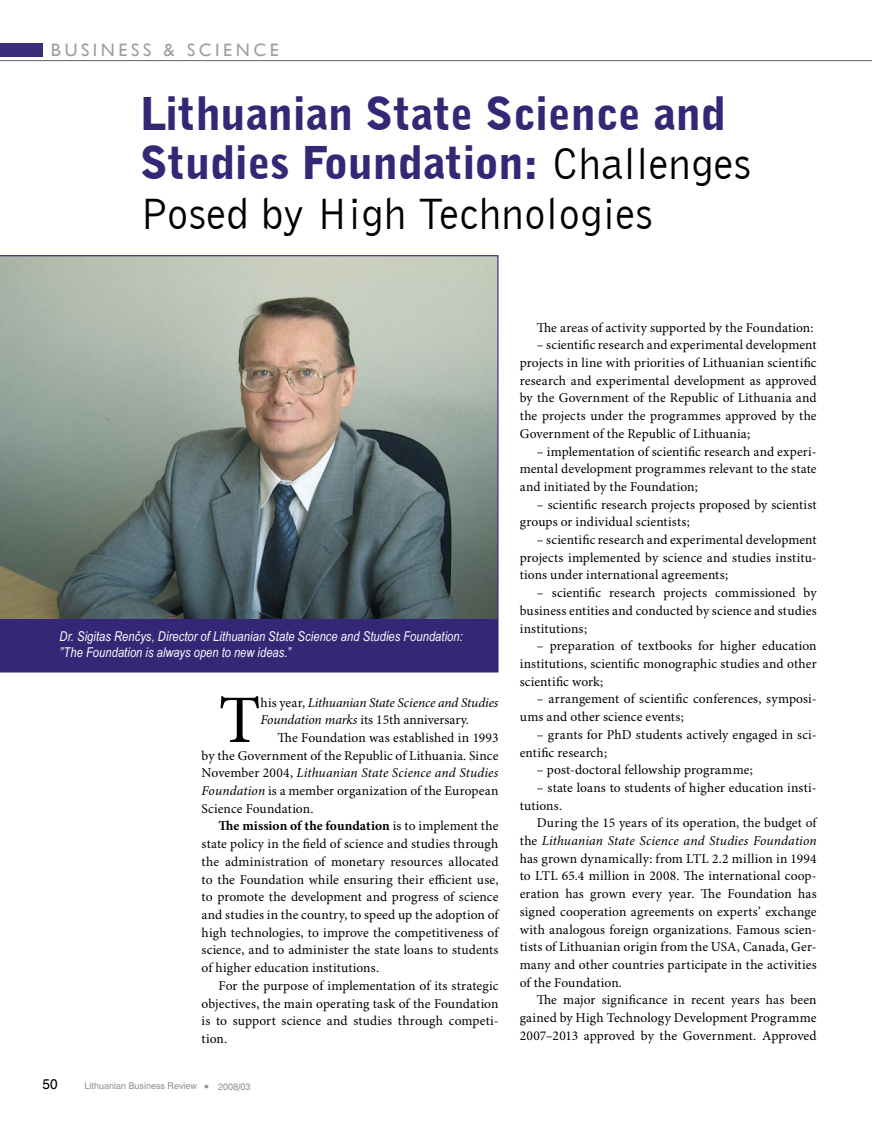
<style>
.page{position:relative;width:872px;height:1127px;background:#fff}
.page>*{position:absolute;margin:0;border:0;box-sizing:border-box;transform-origin:0 0}
.tekstas{font:67.95px "Minion Pro";color:#000}
.tekstas-2{font:900 45px "Bell Gothic BT";color:#342876}
.tekstas-3{font:45px "Bell Gothic BT";color:#000}
.tekstas-4{font:18px "Gill Sans";letter-spacing:.2em;color:#9f9f9f}
.tekstas-5{font:13.5px/17.7px "Minion Pro";letter-spacing:.005em;color:#000;text-align:justify}
.tekstas-6{font:italic 13.5px "Arial Narrow";letter-spacing:.01em;color:#fff}
.tekstas-7{font:italic 13.5px/17.7px "Minion Pro";letter-spacing:-.01em;color:#000}
.tekstas-8{font:13.5px "Helvetica Normal";color:#000}
.tekstas-9{font:9px "Helvetica Normal";color:#939393}
.s1{font-weight:400;color:#000}
.s2{font-style:normal}
.s3{font-style:italic}
.s4{font-weight:700}
.s5{font-size:19.5px}
</style>
<div class="page">
<hr style="left:0;top:60px;width:872px;height:1px;background:#636363">
<div style="left:0;top:43px;width:43px;height:13px;background:#392e7a"></div>
<svg style="left:0;top:255px;width:498px;height:417px;background:#7c8287"></svg>
<p class="tekstas-4" style="left:51px;top:39px;width:229px">BUSINESS &amp; SCIENCE</p>
<p class="tekstas-2" style="left:140px;top:86px;width:587px">Lithuanian State Science and</p>
<p class="tekstas-2" style="left:140px;top:135px;width:612px">Studies Foundation: <span class="s1">Challenges</span></p>
<p class="tekstas-3" style="left:140px;top:186px;width:514px">Posed by High Technologies</p>
<p class="tekstas-6" style="left:60px;top:626px;width:405px">Dr. Sigitas Renčys, Director of Lithuanian State Science and Studies Foundation:</p>
<p class="tekstas-6" style="left:60px;top:643px;width:233px">”The Foundation is always open to new ideas.”</p>
<p class="tekstas" style="left:219px;top:680px;width:43px">T</p>
<p class="tekstas-7" style="left:260px;top:694px;width:239px"><span class="s2">his year,</span> Lithuanian State Science and Studies<br>Foundation marks <span class="s2">its 15th anniversary.</span></p>
<p class="tekstas-5" style="left:202px;top:729px;width:298px;text-indent:76px">The Foundation was established in 1993 by the Government of the Republic of Lithuania. Since November 2004, <span class="s3">Lithuanian State Science and Studies Foundation</span> is a member organization of the European Science Foundation.</p>
<p class="tekstas-5" style="left:202px;top:818px;width:298px;text-indent:17px"><span class="s4">The mission of the foundation</span> is to implement the state policy in the field of science and studies through the administration of monetary resources allocated to the Foundation while ensuring their efficient use, to promote the development and progress of science and studies in the country, to speed up the adoption of high technologies, to improve the competitiveness of science, and to administer the state loans to students of higher education institutions.</p>
<p class="tekstas-5" style="left:202px;top:977px;width:298px;text-indent:17px">For the purpose of implementation of its strategic objectives, the main operating task of the Foundation is to support science and studies through competi&shy;tion.</p>
<p class="tekstas-8" style="left:43px;top:1075px;width:17px">50</p>
<p class="tekstas-9" style="left:85px;top:1080px;width:167px">Lithuanian Business Review <span class="s5">•</span> 2008/03</p>
<p class="tekstas-5" style="left:537px;top:319px;width:278px">The areas of activity supported by the Foundation:</p>
<p class="tekstas-5" style="left:520px;top:337px;width:298px;text-indent:17px">– scientific research and experimental development projects in line with priorities of Lithuanian scientific research and experimental development as approved by the Government of the Republic of Lithuania and the projects under the programmes approved by the Government of the Republic of Lithuania;</p>
<p class="tekstas-5" style="left:520px;top:443px;width:298px;text-indent:17px">– implementation of scientific research and experi&shy;mental development programmes relevant to the state and initiated by the Foundation;</p>
<p class="tekstas-5" style="left:520px;top:496px;width:298px;text-indent:17px">– scientific research projects proposed by scientist groups or individual scientists;</p>
<p class="tekstas-5" style="left:520px;top:531px;width:298px;text-indent:17px">– scientific research and experimental development projects implemented by science and studies institu&shy;tions under international agreements;</p>
<p class="tekstas-5" style="left:520px;top:584px;width:298px;text-indent:17px">– scientific research projects commissioned by business entities and conducted by science and studies institutions;</p>
<p class="tekstas-5" style="left:520px;top:638px;width:298px;text-indent:17px">– preparation of textbooks for higher education institutions, scientific monographic studies and other scientific work;</p>
<p class="tekstas-5" style="left:520px;top:691px;width:298px;text-indent:17px">– arrangement of scientific conferences, symposi&shy;ums and other science events;</p>
<p class="tekstas-5" style="left:520px;top:726px;width:298px;text-indent:17px">– grants for PhD students actively engaged in sci&shy;entific research;</p>
<p class="tekstas-5" style="left:537px;top:761px;width:218px">– post-doctoral fellowship programme;</p>
<p class="tekstas-5" style="left:520px;top:779px;width:298px;text-indent:17px">– state loans to students of higher education insti&shy;tutions.</p>
<p class="tekstas-5" style="left:520px;top:815px;width:298px;text-indent:17px">During the 15 years of its operation, the budget of the <span class="s3">Lithuanian State Science and Studies Foundation </span>has grown dynamically: from LTL 2.2 million in 1994 to LTL 65.4 million in 2008. The international coop&shy;eration has grown every year. The Foundation has signed cooperation agreements on experts’ exchange with analogous foreign organizations. Famous scien&shy;tists of Lithuanian origin from the USA, Canada, Ger&shy;many and other countries participate in the activities of the Foundation.</p>
<p class="tekstas-5" style="left:520px;top:992px;width:298px;text-indent:17px">The major significance in recent years has been gained by High Technology Development Programme 2007–2013 approved by the Government. Approved</p>
</div>
